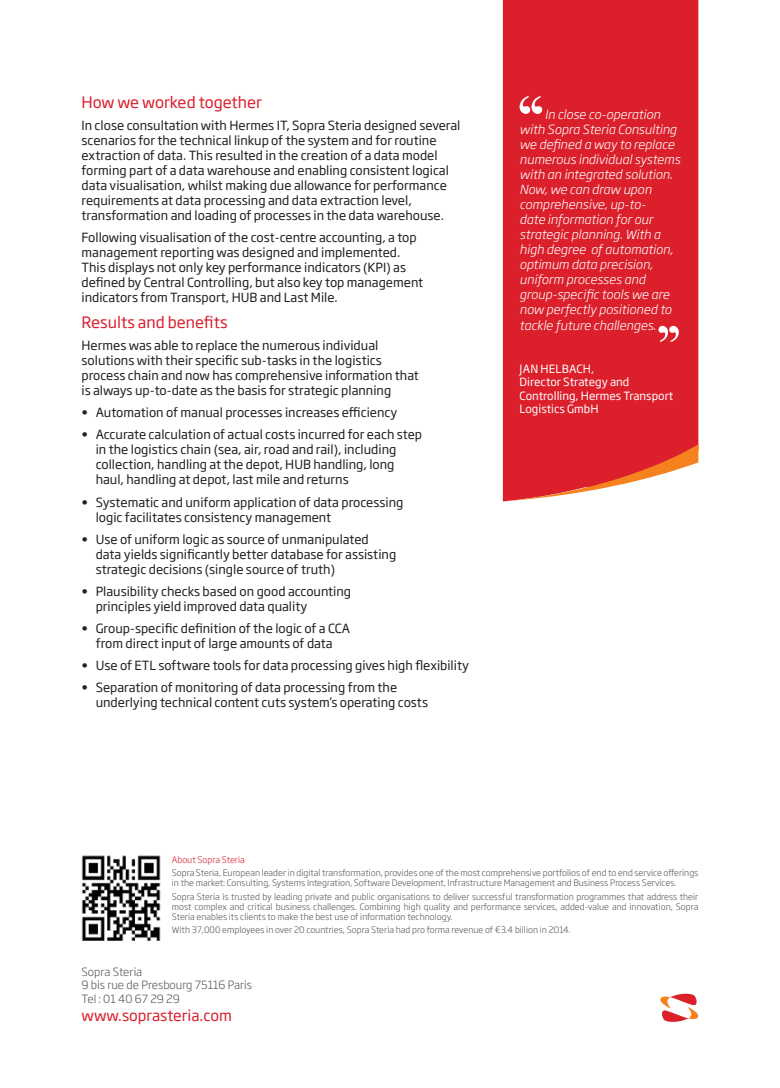
<style>
.page{position:relative;width:780px;height:1088px;background:#fff}
.page>*{position:absolute;margin:0;border:0;box-sizing:border-box;transform-origin:0 0}
.CONTENU{font:15.62px "Soho Gothic Pro";color:#db202c}
.t1{font:15px "Soho Gothic Pro";color:#db202c}
.t2{font:12.5px/15px "Soho Gothic Pro";color:#231f20}
.t3{font:italic 300 12.5px/15px "Soho Gothic Pro";color:#fff}
.t4{font:11.25px/13.5px "Soho Gothic Pro";color:#fff}
.t5{font:300 11.25px "Soho Gothic Pro";color:#58595b}
.t6{font:300 8.75px/10px "Soho Gothic Pro";color:#58595b}
.t7{font:300 8.75px "Soho Gothic Pro";color:#db202c}
</style>
<div class="page">
<div style="left:503px;top:0;width:195px;height:444px;background:#db202c"></div>
<svg style="left:503px;top:444px;width:195px;height:57px"></svg>
<svg style="left:660px;top:994px;width:39px;height:28px"></svg>
<img style="left:81px;top:855px;width:80px;height:86px">
<svg style="left:519px;top:96px;width:23px;height:18px"></svg>
<svg style="left:658px;top:326px;width:20px;height:16px"></svg>
<p class="CONTENU" style="left:81px;top:90px;width:182px">How we worked together</p>
<p class="t2" style="left:81px;top:117px;width:380px">In close consultation with Hermes IT, Sopra Steria designed several scenarios for the technical linkup of the system and for routine extraction of data. This resulted in the creation of a data model forming part of a data warehouse and enabling consistent logical data visualisation, whilst making due allowance for performance requirements at data processing and data extraction level, transformation and loading of processes in the data warehouse.</p>
<p class="t2" style="left:81px;top:229px;width:343px">Following visualisation of the cost-centre accounting, a top management reporting was designed and implemented.<br>This displays not only key performance indicators (KPI) as defined by Central Controlling, but also key top management indicators from Transport, HUB and Last Mile.</p>
<p class="CONTENU" style="left:81px;top:310px;width:147px">Results and benefits</p>
<p class="t2" style="left:81px;top:337px;width:339px">Hermes was able to replace the numerous individual solutions with their specific sub-tasks in the logistics process chain and now has comprehensive information that is always up-to-date as the basis for strategic planning</p>
<p class="t2" style="left:81px;top:404px;width:317px">• Automation of manual processes increases efficiency</p>
<p class="t2" style="left:96px;top:427px;width:328px;text-indent:-14px">• Accurate calculation of actual costs incurred for each step in the logistics chain (sea, air, road and rail), including collection, handling at the depot, HUB handling, long haul, handling at depot, last mile and returns</p>
<p class="t2" style="left:96px;top:494px;width:309px;text-indent:-14px">• Systematic and uniform application of data processing logic facilitates consistency management</p>
<p class="t2" style="left:96px;top:531px;width:302px;text-indent:-14px">• Use of uniform logic as source of unmanipulated data yields significantly better database for assisting strategic decisions (single source of truth)</p>
<p class="t2" style="left:96px;top:583px;width:257px;text-indent:-14px">• Plausibility checks based on good accounting principles yield improved data quality</p>
<p class="t2" style="left:81px;top:620px;width:270px;text-align:center">• Group-specific definition of the logic of a CCA from direct input of large amounts of data</p>
<p class="t2" style="left:81px;top:657px;width:389px">• Use of ETL software tools for data processing gives high flexibility</p>
<p class="t2" style="left:96px;top:679px;width:334px;text-indent:-14px">• Separation of monitoring of data processing from the underlying technical content cuts system’s operating costs</p>
<p class="t3" style="left:519px;top:106px;width:162px;text-indent:25px">In close co-operation with Sopra Steria Consulting we defined a way to replace numerous individual systems with an integrated solution.<br>Now, we can draw upon comprehensive, up-to-<br>date information for our strategic planning. With a high degree of automation, optimum data precision, uniform processes and group-specific tools we are now perfectly positioned to tackle future challenges.</p>
<p class="t4" style="left:519px;top:361px;width:76px">JAN HELBACH,</p>
<p class="t4" style="left:519px;top:375px;width:155px">Director Strategy and<br>Controlling, Hermes Transport<br>Logistics GmbH</p>
<p class="t7" style="left:172px;top:853px;width:74px">About Sopra Steria</p>
<p class="t6" style="left:172px;top:867px;width:528px">Sopra Steria, European leader in digital transformation, provides one of the most comprehensive portfolios of end to end service offerings in the market: Consulting, Systems Integration, Software Development, Infrastructure Management and Business Process Services.</p>
<p class="t6" style="left:172px;top:891px;width:528px;text-align:justify">Sopra Steria is trusted by leading private and public organisations to deliver successful transformation programmes that address their most complex and critical business challenges. Combining high quality and performance services, added-value and innovation, Sopra Steria enables its clients to make the best use of information technology.</p>
<p class="t6" style="left:172px;top:924px;width:400px">With 37,000 employees in over 20 countries, Sopra Steria had pro forma revenue of €3.4 billion in 2014.</p>
<p class="t5" style="left:81px;top:962px;width:62px">Sopra Steria</p>
<p class="t5" style="left:81px;top:976px;width:172px">9 bis rue de Presbourg 75116 Paris</p>
<p class="t5" style="left:81px;top:989px;width:100px">Tel : 01 40 67 29 29</p>
<p class="t1" style="left:82px;top:1003px;width:152px">www.soprasteria.com</p>
</div>
